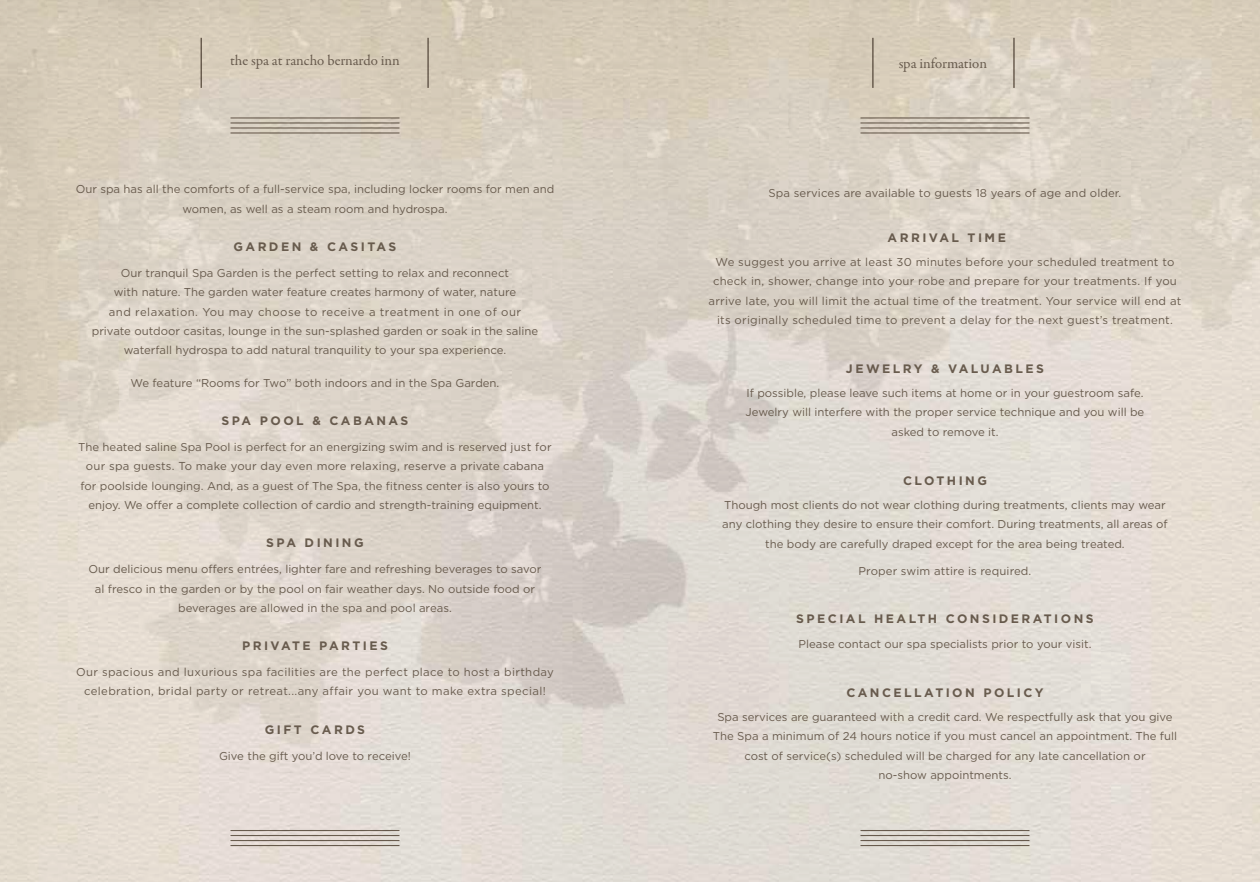
<style>
.page{position:relative;width:1260px;height:882px;background:#fff}
.page>*{position:absolute;margin:0;border:0;box-sizing:border-box;transform-origin:0 0}
.t1{font:14.88px "Garamond Premr Pro";letter-spacing:-.005em;color:#726658}
.t2{font:700 12.25px "Gotham";letter-spacing:.2em;color:#726658}
.t3{font:11.38px/19.2px "Gotham";color:#726658;text-align:center}
.t4{font:11.38px/19.2px "Gotham";letter-spacing:.02em;color:#726658;text-align:center}
.t5{font:11.38px/19.2px "Gotham";letter-spacing:.03em;color:#726658;text-align:center}
</style>
<div class="page">
<hr style="left:201px;top:38px;width:1px;height:50px;background:#726658">
<hr style="left:427px;top:38px;width:2px;height:50px;background:#726658">
<hr style="left:231px;top:830px;width:168px;height:1px;background:#726658">
<hr style="left:231px;top:835px;width:168px;height:1px;background:#726658">
<hr style="left:231px;top:840px;width:168px;height:1px;background:#726658">
<hr style="left:231px;top:845px;width:168px;height:1px;background:#726658">
<hr style="left:231px;top:117px;width:168px;height:2px;background:#726658">
<hr style="left:231px;top:122px;width:168px;height:2px;background:#726658">
<hr style="left:231px;top:127px;width:168px;height:2px;background:#726658">
<hr style="left:231px;top:132px;width:168px;height:2px;background:#726658">
<img style="left:630px;top:0;width:630px;height:882px">
<h1 class="t1" style="left:230px;top:51px;width:171px">the spa at rancho bernardo inn</h1>
<p class="t3" style="left:76px;top:180px;width:480px">Our spa has all the comforts of a full-service spa, including locker rooms for men and women, as well as a steam room and hydrospa.</p>
<p class="t2" style="left:233px;top:239px;width:165px">GARDEN &amp; CASITAS</p>
<p class="t3" style="left:92px;top:263px;width:448px">Our tranquil Spa Garden is the perfect setting to relax and reconnect<br>with nature. The garden water feature creates harmony of water, nature<br>and relaxation. You may choose to receive a treatment in one of our private outdoor casitas, lounge in the sun-splashed garden or soak in the saline waterfall hydrospa to add natural tranquility to your spa experience.</p>
<p class="t3" style="left:131px;top:373px;width:370px">We feature “Rooms for Two” both indoors and in the Spa Garden.</p>
<p class="t2" style="left:222px;top:413px;width:188px">SPA POOL &amp; CABANAS</p>
<p class="t3" style="left:78px;top:437px;width:475px">The heated saline Spa Pool is perfect for an energizing swim and is reserved just for our spa guests. To make your day even more relaxing, reserve a private cabana for poolside lounging. And, as a guest of The Spa, the fitness center is also yours to enjoy. We offer a complete collection of cardio and strength-training equipment.</p>
<p class="t2" style="left:266px;top:535px;width:99px">SPA DINING</p>
<p class="t3" style="left:88px;top:559px;width:455px">Our delicious menu offers entrées, lighter fare and refreshing beverages to savor al fresco in the garden or by the pool on fair weather days. No outside food or beverages are allowed in the spa and pool areas.</p>
<p class="t2" style="left:242px;top:638px;width:147px">PRIVATE PARTIES</p>
<p class="t5" style="left:76px;top:662px;width:479px">Our spacious and luxurious spa facilities are the perfect place to host a birthday celebration, bridal party or retreat...any affair you want to make extra special!</p>
<p class="t2" style="left:265px;top:721px;width:102px">GIFT CARDS</p>
<p class="t3" style="left:219px;top:746px;width:193px">Give the gift you’d love to receive!</p>
<h1 class="t1" style="left:899px;top:54px;width:90px">spa information</h1>
<p class="t3" style="left:769px;top:183px;width:354px">Spa services are available to guests 18 years of age and older.</p>
<p class="t2" style="left:888px;top:229px;width:120px">ARRIVAL TIME</p>
<p class="t4" style="left:709px;top:252px;width:474px">We suggest you arrive at least 30 minutes before your scheduled treatment to check in, shower, change into your robe and prepare for your treatments. If you arrive late, you will limit the actual time of the treatment. Your service will end at its originally scheduled time to prevent a delay for the next guest’s treatment.</p>
<p class="t2" style="left:846px;top:360px;width:200px">JEWELRY &amp; VALUABLES</p>
<p class="t3" style="left:746px;top:383px;width:400px">If possible, please leave such items at home or in your guestroom safe.<br>Jewelry will interfere with the proper service technique and you will be asked to remove it.</p>
<p class="t2" style="left:903px;top:472px;width:85px">CLOTHING</p>
<p class="t3" style="left:722px;top:495px;width:447px">Though most clients do not wear clothing during treatments, clients may wear any clothing they desire to ensure their comfort. During treatments, all areas of the body are carefully draped except for the area being treated.</p>
<p class="t3" style="left:859px;top:561px;width:174px">Proper swim attire is required.</p>
<p class="t2" style="left:796px;top:611px;width:299px">SPECIAL HEALTH CONSIDERATIONS</p>
<p class="t3" style="left:798px;top:634px;width:295px">Please contact our spa specialists prior to your visit.</p>
<p class="t2" style="left:846px;top:684px;width:199px">CANCELLATION POLICY</p>
<p class="t3" style="left:713px;top:707px;width:466px">Spa services are guaranteed with a credit card. We respectfully ask that you give The Spa a minimum of 24 hours notice if you must cancel an appointment. The full cost of service(s) scheduled will be charged for any late cancellation or<br>no-show appointments.</p>
</div>
